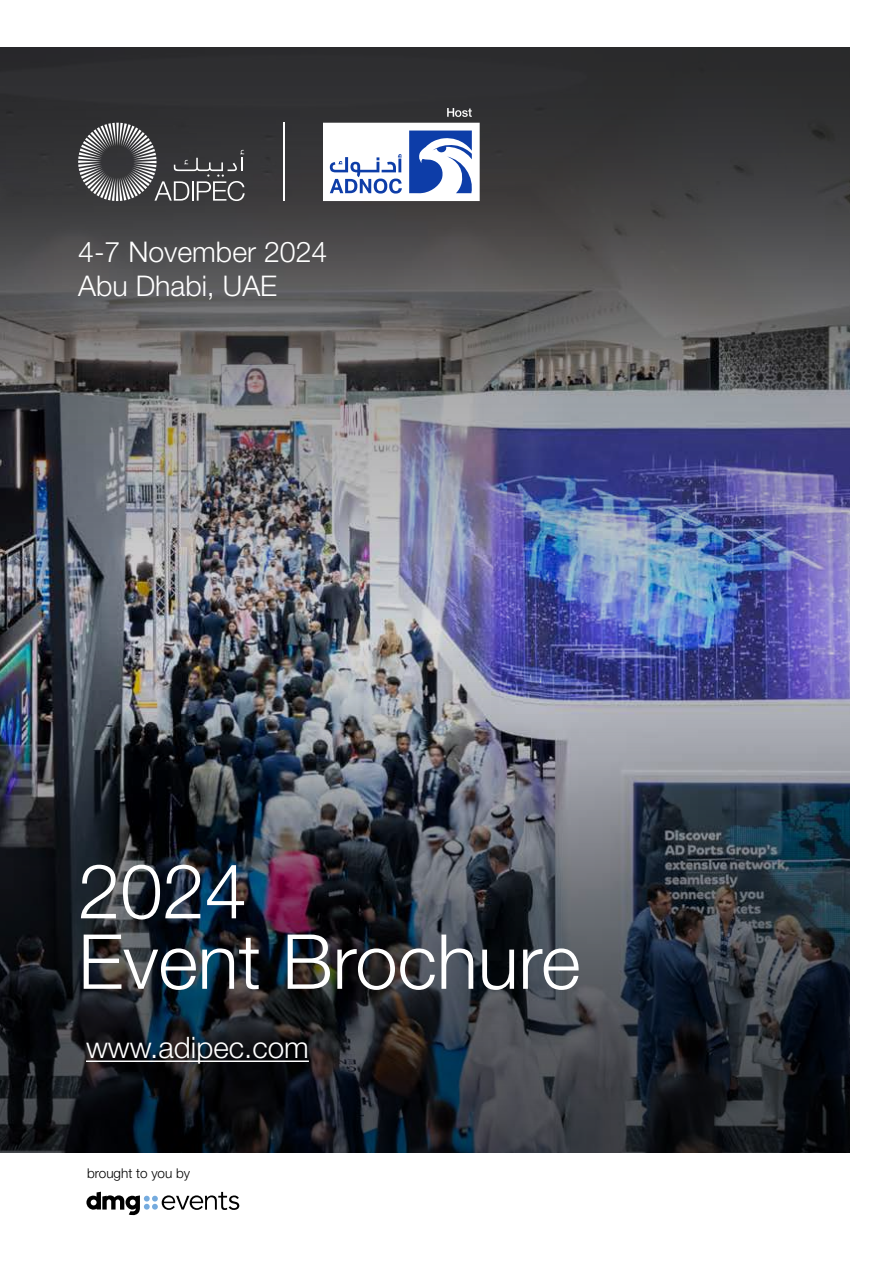
<style>
.page{position:relative;width:893px;height:1263px;background:#fff}
.page>*{position:absolute;margin:0;border:0;box-sizing:border-box;transform-origin:0 0}
.t1{font:300 75.9px/70.5px "Helvetica Neue LT Pro";color:#fff}
.t2{font:300 29.7px "Helvetica Neue LT Pro";color:#fff}
.t3{font:300 28.5px/33.6px "Helvetica Neue LT Pro";color:#fff}
.t4{font:300 13.5px "Helvetica Neue LT Pro";color:#000}
</style>
<div class="page">
<img style="left:0;top:400px;width:850px;height:221px">
<img style="left:0;top:621px;width:850px;height:532px">
<svg style="left:0;top:47px;width:850px;height:353px;background:#4a494a"></svg>
<svg style="left:78px;top:123px;width:167px;height:78px;background:#59595b"></svg>
<hr style="left:284px;top:123px;width:1px;height:78px;background:#fff">
<svg style="left:447px;top:108px;width:25px;height:9px"></svg>
<svg style="left:323px;top:123px;width:157px;height:78px"></svg>
<hr style="left:86px;top:1060px;width:223px;height:2px;background:#fff">
<svg style="left:86px;top:1192px;width:153px;height:24px"></svg>
<p class="t3" style="left:78px;top:234px;width:251px">4-7 November 2024<br>Abu Dhabi, UAE</p>
<h1 class="t1" style="left:78px;top:854px;width:504px">2024<br>Event Brochure</h1>
<p class="t2" style="left:86px;top:1029px;width:224px">www.adipec.com</p>
<p class="t4" style="left:87px;top:1165px;width:105px">brought to you by</p>
</div>
